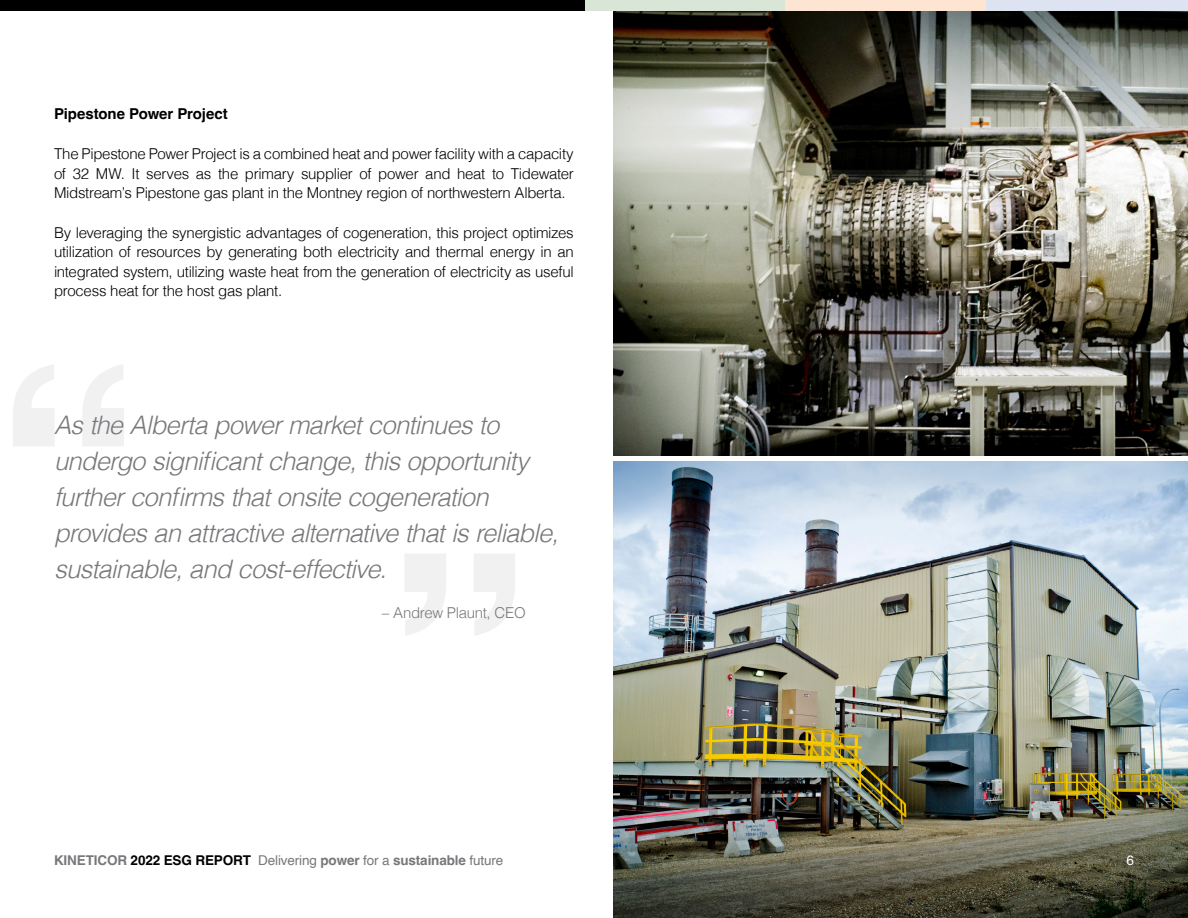
<style>
.page{position:relative;width:1188px;height:918px;background:#fff}
.page>*{position:absolute;margin:0;border:0;box-sizing:border-box;transform-origin:0 0}
.t1{font:700 300px "Helvetica";color:#f1f1f2}
.t2{font:italic 300 25.5px/36px "Helvetica";letter-spacing:-.03em;color:#77787b}
.t3{font:300 15px/19.5px "Helvetica";letter-spacing:-.02em;color:#000;text-align:justify}
.t4{font:700 15px "Helvetica";letter-spacing:-.005em;color:#000}
.t5{font:300 15px "Helvetica";letter-spacing:-.025em;color:#77787b}
.t6{font:700 13.5px "Helvetica";letter-spacing:-.01em;color:#77787b}
.t7{font:13.5px "Helvetica";color:#fff}
.s1{color:#000}
.s2{font-weight:400}
</style>
<div class="page">
<img style="left:613px;top:11px;width:575px;height:907px">
<div style="left:584px;top:0;width:202px;height:11px;background:#d8e5d7"></div>
<div style="left:786px;top:0;width:201px;height:11px;background:#fee4d2"></div>
<div style="left:987px;top:0;width:201px;height:11px;background:#dde3f1"></div>
<div style="left:0;top:0;width:584px;height:11px;background:#000"></div>
<hr style="left:602px;top:457px;width:586px;height:4px;background:#fff">
<p class="t4" style="left:54px;top:105px;width:175px">Pipestone Power Project</p>
<p class="t3" style="left:54px;top:143px;width:521px">The Pipestone Power Project is a combined heat and power facility with a capacity of 32 MW. It serves as the primary supplier of power and heat to Tidewater Midstream’s Pipestone gas plant in the Montney region of northwestern Alberta.</p>
<p class="t3" style="left:54px;top:222px;width:521px">By leveraging the synergistic advantages of cogeneration, this project optimizes utilization of resources by generating both electricity and thermal energy in an integrated system, utilizing waste heat from the generation of electricity as useful process heat for the host gas plant.</p>
<h1 class="t1" style="left:-8px;top:294px;width:151px">“</h1>
<h2 class="t2" style="left:54px;top:405px;width:506px">As the Alberta power market continues to undergo significant change, this opportunity further confirms that onsite cogeneration provides an attractive alternative that is reliable, sustainable, and cost-effective.</h2>
<p class="t5" style="left:382px;top:600px;width:145px">– Andrew Plaunt, CEO</p>
<h1 class="t1" style="left:382px;top:480px;width:151px">”</h1>
<p class="t6" style="left:54px;top:852px;width:451px">KINETICOR <span class="s1">2022 ESG REPORT</span> <span class="s2">Delivering</span> power <span class="s2">for a</span> sustainable <span class="s2">future</span></p>
<p class="t7" style="left:1126px;top:850px;width:9px">6</p>
</div>
